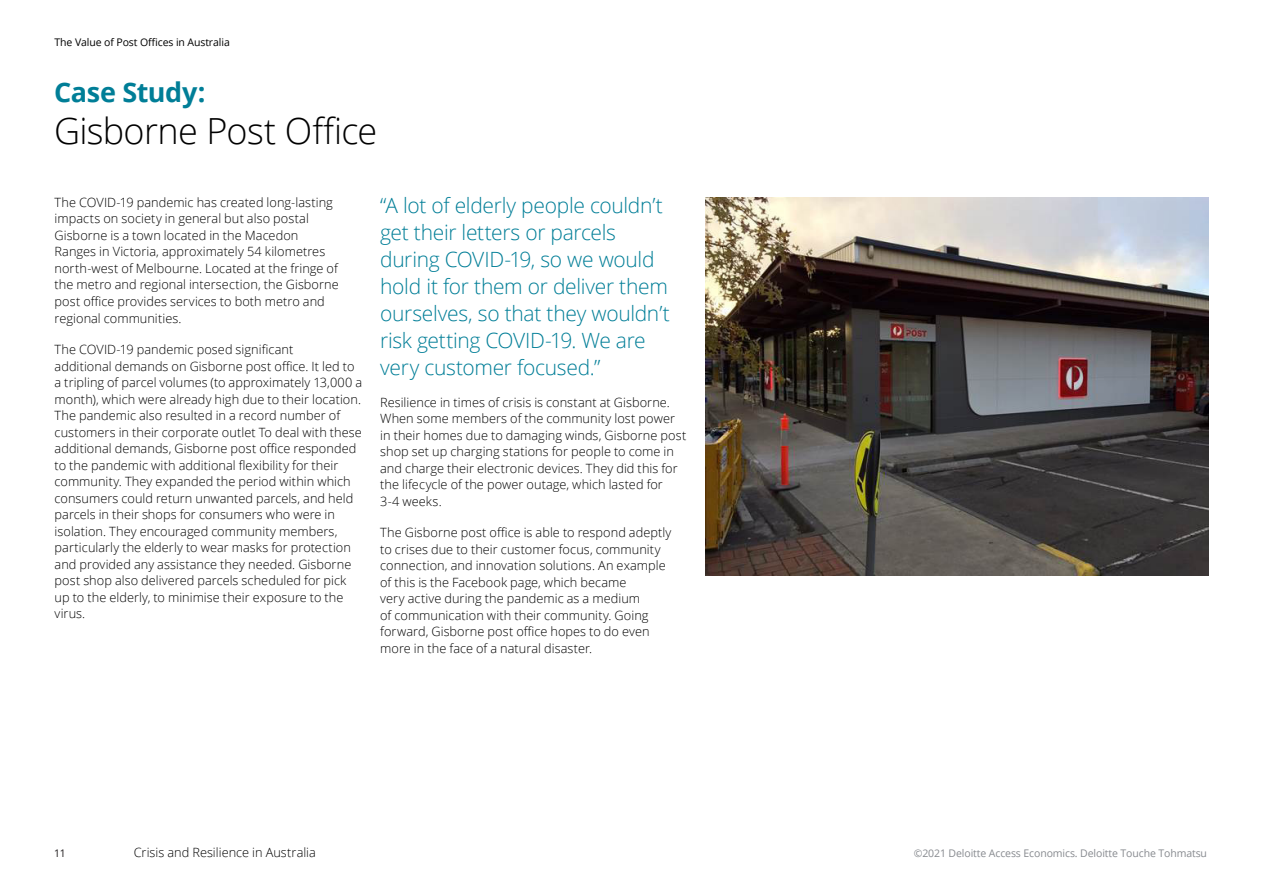
<style>
.page{position:relative;width:1263px;height:893px;background:#fff}
.page>*{position:absolute;margin:0;border:0;box-sizing:border-box;transform-origin:0 0}
.t1{font:300 36px "Open Sans";letter-spacing:-.02em;color:#000}
.t2{font:700 27px "Open Sans";letter-spacing:-.01em;color:#007e97}
.t3{font:300 21px/27px "Open Sans";letter-spacing:-.015em;color:#007e97}
.t4{font:300 12.75px/16.5px "Open Sans";letter-spacing:.005em;color:#000}
.t5{font:10.5px "Open Sans";letter-spacing:-.01em;color:#878a8f}
.t6{font:10.5px "Open Sans";letter-spacing:-.01em;color:#000}
.t7{font:10.5px "Open Sans";color:#231f20}
</style>
<div class="page">
<img style="left:706px;top:197px;width:503px;height:378px">
<p class="t6" style="left:55px;top:35px;width:177px">The Value of Post Offices in Australia</p>
<h2 class="t2" style="left:54px;top:73px;width:153px">Case Study:</h2>
<h3 class="t1" style="left:54px;top:106px;width:325px">Gisborne Post Office</h3>
<p class="t4" style="left:55px;top:194px;width:286px">The COVID-19 pandemic has created long-lasting impacts on society in general but also postal Gisborne is a town located in the Macedon Ranges in Victoria, approximately 54 kilometres north-west of Melbourne. Located at the fringe of the metro and regional intersection, the Gisborne post office provides services to both metro and regional communities.</p>
<p class="t4" style="left:55px;top:341px;width:309px">The COVID-19 pandemic posed significant<br>additional demands on Gisborne post office. It led to a tripling of parcel volumes (to approximately 13,000 a month), which were already high due to their location.<br>The pandemic also resulted in a record number of customers in their corporate outlet To deal with these additional demands, Gisborne post office responded to the pandemic with additional flexibility for their community. They expanded the period within which consumers could return unwanted parcels, and held parcels in their shops for consumers who were in isolation. They encouraged community members, particularly the elderly to wear masks for protection and provided any assistance they needed. Gisborne post shop also delivered parcels scheduled for pick up to the elderly, to minimise their exposure to the virus.</p>
<p class="t3" style="left:380px;top:192px;width:291px">“A lot of elderly people couldn’t get their letters or parcels during COVID-19, so we would hold it for them or deliver them ourselves, so that they wouldn’t risk getting COVID-19. We are very customer focused.”</p>
<p class="t4" style="left:380px;top:394px;width:308px">Resilience in times of crisis is constant at Gisborne.<br>When some members of the community lost power in their homes due to damaging winds, Gisborne post shop set up charging stations for people to come in and charge their electronic devices. They did this for the lifecycle of the power outage, which lasted for<br>3-4 weeks.</p>
<p class="t4" style="left:380px;top:524px;width:293px">The Gisborne post office is able to respond adeptly to crises due to their customer focus, community connection, and innovation solutions. An example of this is the Facebook page, which became<br>very active during the pandemic as a medium<br>of communication with their community. Going forward, Gisborne post office hopes to do even more in the face of a natural disaster.</p>
<p class="t7" style="left:54px;top:846px;width:13px">11</p>
<p class="t4" style="left:134px;top:844px;width:184px">Crisis and Resilience in Australia</p>
<p class="t5" style="left:914px;top:846px;width:295px">©2021 Deloitte Access Economics. Deloitte Touche Tohmatsu</p>
</div>
